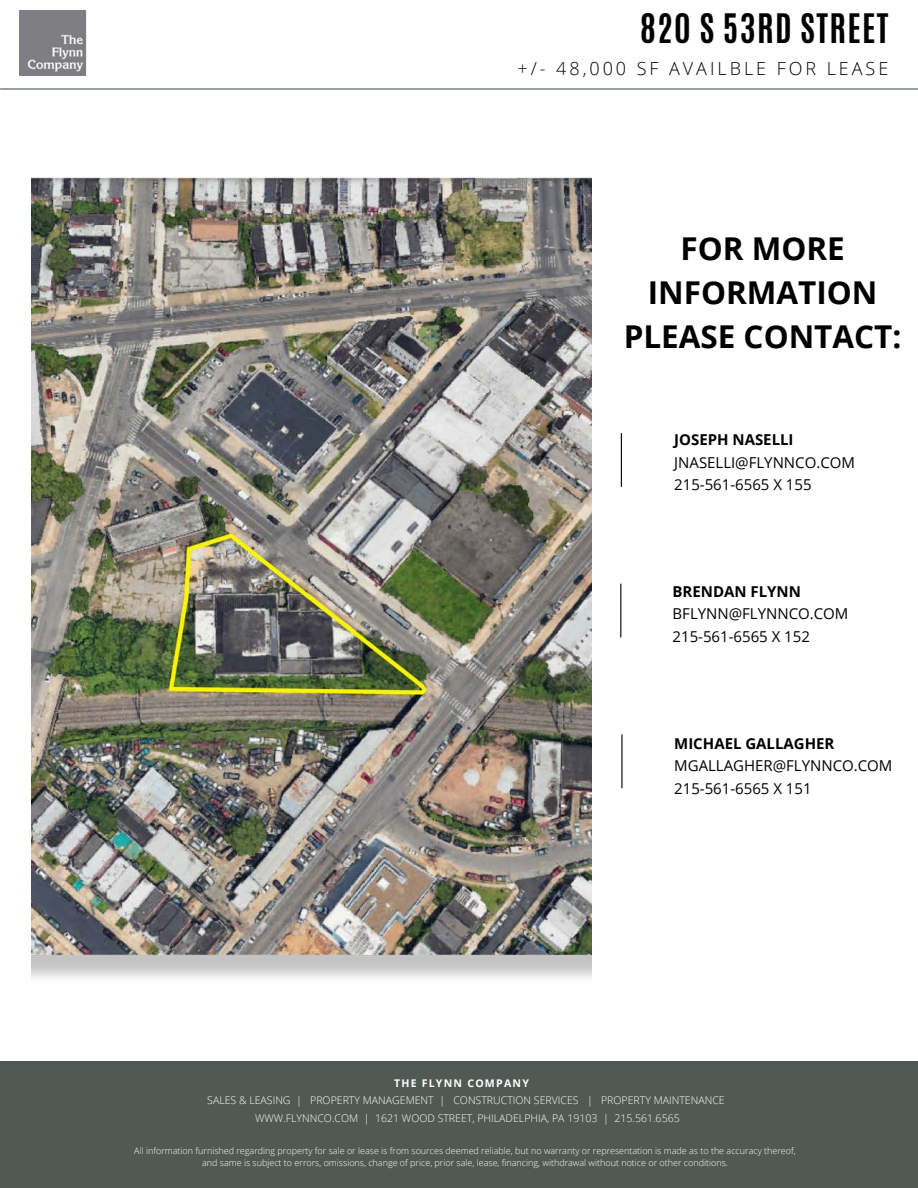
<style>
.page{position:relative;width:918px;height:1188px;background:#fff}
.page>*{position:absolute;margin:0;border:0;box-sizing:border-box;transform-origin:0 0}
.t1{font:700 33.9px "Antonio";letter-spacing:.035em;color:#000}
.t2{font:700 31.5px/43.8px "Open Sans";color:#000;text-align:center}
.t3{font:300 18px "Open Sans";letter-spacing:.165em;color:#000}
.t4{font:15px/22.5px "Open Sans";color:#000}
.t5{font:300 10.5px "Open Sans";color:#fff}
.t6{font:700 10.5px "Open Sans";letter-spacing:.115em;color:#fff}
.t7{font:300 9px/12px "Open Sans";color:#fff;text-align:center}
.s1{font-weight:700}
</style>
<div class="page">
<hr style="left:1px;top:88px;width:917px;height:2px;background:#4e5a53">
<img style="left:20px;top:10px;width:66px;height:66px">
<div style="left:0;top:1061px;width:918px;height:127px;background:#4e5a53"></div>
<hr style="left:621px;top:433px;width:1px;height:54px;background:#000">
<hr style="left:620px;top:584px;width:1px;height:53px;background:#000">
<hr style="left:621px;top:734px;width:2px;height:54px;background:#000">
<img style="left:31px;top:177px;width:561px;height:801px">
<p class="t1" style="left:640px;top:4px;width:250px">820 S 53RD STREET</p>
<h2 class="t3" style="left:518px;top:56px;width:372px">+/- 48,000 SF AVAILBLE FOR LEASE</h2>
<p class="t2" style="left:624px;top:226px;width:279px">FOR MORE<br>INFORMATION<br>PLEASE CONTACT:</p>
<h3 class="t4" style="left:674px;top:428px;width:182px"><span class="s1">JOSEPH NASELLI<br></span>JNASELLI@FLYNNCO.COM<br>215-561-6565 X 155</h3>
<h1 class="t4" style="left:673px;top:580px;width:177px"><span class="s1">BRENDAN FLYNN<br></span>BFLYNN@FLYNNCO.COM<br>215-561-6565 X 152</h1>
<h3 class="t4" style="left:674px;top:731px;width:220px"><span class="s1">MICHAEL GALLAGHER<br></span>MGALLAGHER@FLYNNCO.COM<br>215-561-6565 X 151</h3>
<h4 class="t6" style="left:394px;top:1076px;width:136px">THE FLYNN COMPANY</h4>
<h4 class="t5" style="left:207px;top:1093px;width:519px">SALES &amp; LEASING | PROPERTY MANAGEMENT | CONSTRUCTION SERVICES | PROPERTY MAINTENANCE</h4>
<h4 class="t5" style="left:255px;top:1111px;width:426px">WWW.FLYNNCO.COM | 1621 WOOD STREET, PHILADELPHIA, PA 19103 | 215.561.6565</h4>
<h3 class="t7" style="left:134px;top:1145px;width:663px">All information furnished regarding property for sale or lease is from sources deemed reliable, but no warranty or representation is made as to the accuracy thereof, and same is subject to errors, omissions, change of price, prior sale, lease, financing, withdrawal without notice or other conditions.</h3>
</div>
